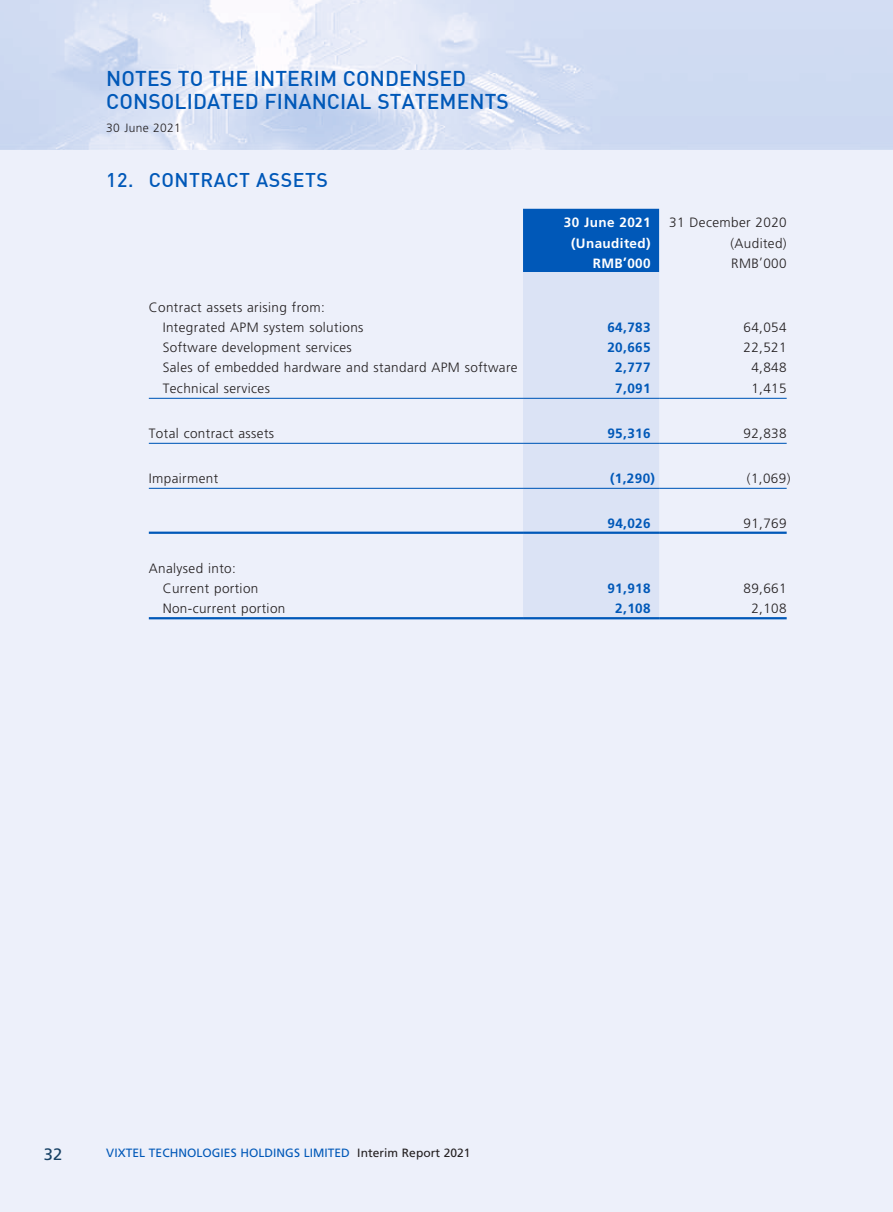
<style>
.page{position:relative;width:893px;height:1212px;background:#fff}
.page>*{position:absolute;margin:0;border:0;box-sizing:border-box;transform-origin:0 0}
.t1{font:21px/22.5px "DIN Medium";letter-spacing:.005em;color:#0058b8}
.t2{font:19.5px "DIN Medium";letter-spacing:.025em;color:#0058b8}
.t3{font:16.5px "Frutiger LT Std";color:#164063}
.t4{font:300 13.5px/20.2px "Frutiger LT Std";letter-spacing:.03em;color:#231f20}
.t5{font:700 13.5px "Frutiger LT Std";letter-spacing:.03em;color:#0058b8}
.t6{font:700 13.5px "Frutiger LT Std";letter-spacing:.03em;color:#fff}
.t7{font:12px "Frutiger LT Std";letter-spacing:.005em;color:#0058b8}
.t8{font:300 12px "Frutiger LT Std";letter-spacing:.03em;color:#231f20}
.s1{color:#231f20}
</style>
<div class="page">
<img style="left:0;top:0;width:893px;height:150px">
<div style="left:0;top:150px;width:893px;height:1062px;background:#edf0fa"></div>
<div style="left:523px;top:209px;width:136px;height:63px;background:#0058b8"></div>
<div style="left:523px;top:272px;width:136px;height:345px;background:#dbe3f5"></div>
<hr style="left:149px;top:398px;width:374px;height:1px;background:#0058b8">
<hr style="left:523px;top:398px;width:136px;height:1px;background:#0058b8">
<hr style="left:659px;top:398px;width:128px;height:1px;background:#0058b8">
<hr style="left:149px;top:443px;width:374px;height:1px;background:#0058b8">
<hr style="left:523px;top:443px;width:136px;height:1px;background:#0058b8">
<hr style="left:659px;top:443px;width:128px;height:1px;background:#0058b8">
<hr style="left:149px;top:488px;width:374px;height:1px;background:#0058b8">
<hr style="left:523px;top:488px;width:136px;height:1px;background:#0058b8">
<hr style="left:659px;top:488px;width:128px;height:1px;background:#0058b8">
<hr style="left:149px;top:532px;width:374px;height:2px;background:#0058b8">
<hr style="left:523px;top:532px;width:136px;height:2px;background:#0058b8">
<hr style="left:659px;top:532px;width:128px;height:2px;background:#0058b8">
<hr style="left:149px;top:617px;width:374px;height:2px;background:#0058b8">
<hr style="left:523px;top:617px;width:136px;height:2px;background:#0058b8">
<hr style="left:659px;top:617px;width:128px;height:2px;background:#0058b8">
<h1 class="t1" style="left:106px;top:67px;width:404px">NOTES TO THE INTERIM CONDENSED<br>CONSOLIDATED FINANCIAL STATEMENTS</h1>
<p class="t8" style="left:106px;top:121px;width:76px">30 June 2021</p>
<h2 class="t2" style="left:106px;top:167px;width:223px">12. CONTRACT ASSETS</h2>
<p class="t4" style="left:163px;top:297px;width:202px;text-indent:-14px">Contract assets arising from:<br>Integrated APM system solutions</p>
<p class="t6" style="left:564px;top:215px;width:88px">30 June 2021</p>
<p class="t4" style="left:669px;top:213px;width:119px">31 December 2020</p>
<p class="t6" style="left:571px;top:235px;width:81px">(Unaudited)</p>
<p class="t4" style="left:730px;top:233px;width:58px">(Audited)</p>
<p class="t6" style="left:593px;top:255px;width:59px">RMB’000</p>
<p class="t4" style="left:731px;top:253px;width:57px">RMB’000</p>
<p class="t5" style="left:607px;top:319px;width:45px">64,783</p>
<p class="t4" style="left:743px;top:317px;width:45px">64,054</p>
<p class="t4" style="left:163px;top:337px;width:191px">Software development services</p>
<p class="t5" style="left:607px;top:339px;width:45px">20,665</p>
<p class="t4" style="left:743px;top:337px;width:45px">22,521</p>
<p class="t4" style="left:163px;top:358px;width:356px">Sales of embedded hardware and standard APM software</p>
<p class="t5" style="left:615px;top:360px;width:37px">2,777</p>
<p class="t4" style="left:751px;top:358px;width:37px">4,848</p>
<p class="t4" style="left:163px;top:378px;width:109px">Technical services</p>
<p class="t5" style="left:615px;top:380px;width:37px">7,091</p>
<p class="t4" style="left:751px;top:378px;width:37px">1,415</p>
<p class="t4" style="left:149px;top:423px;width:127px">Total contract assets</p>
<p class="t5" style="left:607px;top:425px;width:45px">95,316</p>
<p class="t4" style="left:743px;top:423px;width:45px">92,838</p>
<p class="t4" style="left:149px;top:468px;width:71px">Impairment</p>
<p class="t5" style="left:610px;top:470px;width:47px">(1,290)</p>
<p class="t4" style="left:747px;top:468px;width:45px">(1,069)</p>
<p class="t5" style="left:607px;top:515px;width:45px">94,026</p>
<p class="t4" style="left:743px;top:513px;width:45px">91,769</p>
<p class="t4" style="left:163px;top:558px;width:97px;text-indent:-14px">Analysed into:<br>Current portion</p>
<p class="t5" style="left:607px;top:580px;width:45px">91,918</p>
<p class="t4" style="left:743px;top:578px;width:45px">89,661</p>
<p class="t4" style="left:163px;top:598px;width:124px">Non-current portion</p>
<p class="t5" style="left:615px;top:600px;width:37px">2,108</p>
<p class="t4" style="left:751px;top:598px;width:37px">2,108</p>
<p class="t3" style="left:44px;top:1144px;width:20px">32</p>
<p class="t7" style="left:106px;top:1145px;width:366px">VIXTEL TECHNOLOGIES HOLDINGS LIMITED <span class="s1">Interim Report 2021</span></p>
</div>
